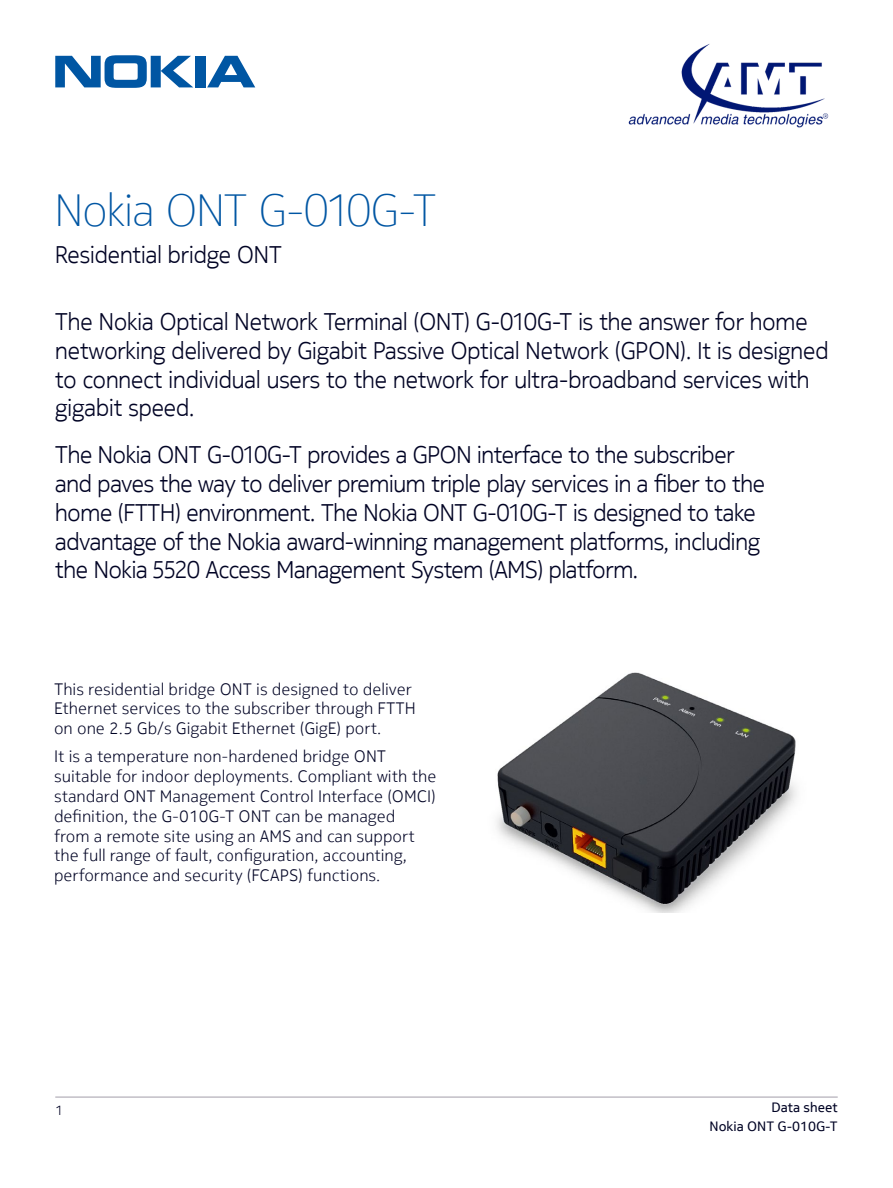
<style>
.page{position:relative;width:893px;height:1188px;background:#fff}
.page>*{position:absolute;margin:0;border:0;box-sizing:border-box;transform-origin:0 0}
.t1{font:200 45px "Nokia Pure Headline";letter-spacing:-.005em;color:#0056a3}
.t2{font:300 24px/28.8px "Nokia Pure Headline";letter-spacing:-.01em;color:#000324}
.t3{font:300 16.5px/19.8px "Nokia Pure Text";color:#000324}
.t4{font:13.5px/18.3px "Nokia Pure Text";color:#000324;text-align:right}
.t5{font:300 13.5px "Nokia Pure Text";color:#000324}
</style>
<div class="page">
<svg style="left:55px;top:55px;width:138px;height:33px"></svg>
<div style="left:195px;top:56px;width:10px;height:31px;background:#0056a3"></div>
<svg style="left:207px;top:56px;width:48px;height:31px"></svg>
<hr style="left:55px;top:1096px;width:783px;height:2px;background:#c1bec6">
<img style="left:496px;top:672px;width:301px;height:240px">
<img style="left:628px;top:43px;width:201px;height:85px">
<h1 class="t1" style="left:55px;top:182px;width:382px">Nokia ONT G-010G-T</h1>
<p class="t2" style="left:55px;top:240px;width:228px">Residential bridge ONT</p>
<p class="t2" style="left:55px;top:307px;width:775px">The Nokia Optical Network Terminal (ONT) G-010G-T is the answer for home networking delivered by Gigabit Passive Optical Network (GPON). It is designed to connect individual users to the network for ultra-broadband services with gigabit speed.</p>
<p class="t2" style="left:55px;top:440px;width:711px">The Nokia ONT G-010G-T provides a GPON interface to the subscriber and paves the way to deliver premium triple play services in a fiber to the home (FTTH) environment. The Nokia ONT G-010G-T is designed to take advantage of the Nokia award-winning management platforms, including the Nokia 5520 Access Management System (AMS) platform.</p>
<p class="t3" style="left:54px;top:679px;width:363px">This residential bridge ONT is designed to deliver<br>Ethernet services to the subscriber through FTTH on one 2.5 Gb/s Gigabit Ethernet (GigE) port.</p>
<p class="t3" style="left:54px;top:747px;width:384px">It is a temperature non-hardened bridge ONT suitable for indoor deployments. Compliant with the standard ONT Management Control Interface (OMCI) definition, the G-010G-T ONT can be managed<br>from a remote site using an AMS and can support the full range of fault, configuration, accounting, performance and security (FCAPS) functions.</p>
<p class="t5" style="left:55px;top:1101px;width:9px">1</p>
<p class="t4" style="left:710px;top:1099px;width:130px">Data sheet<br>Nokia ONT G-010G-T</p>
</div>
